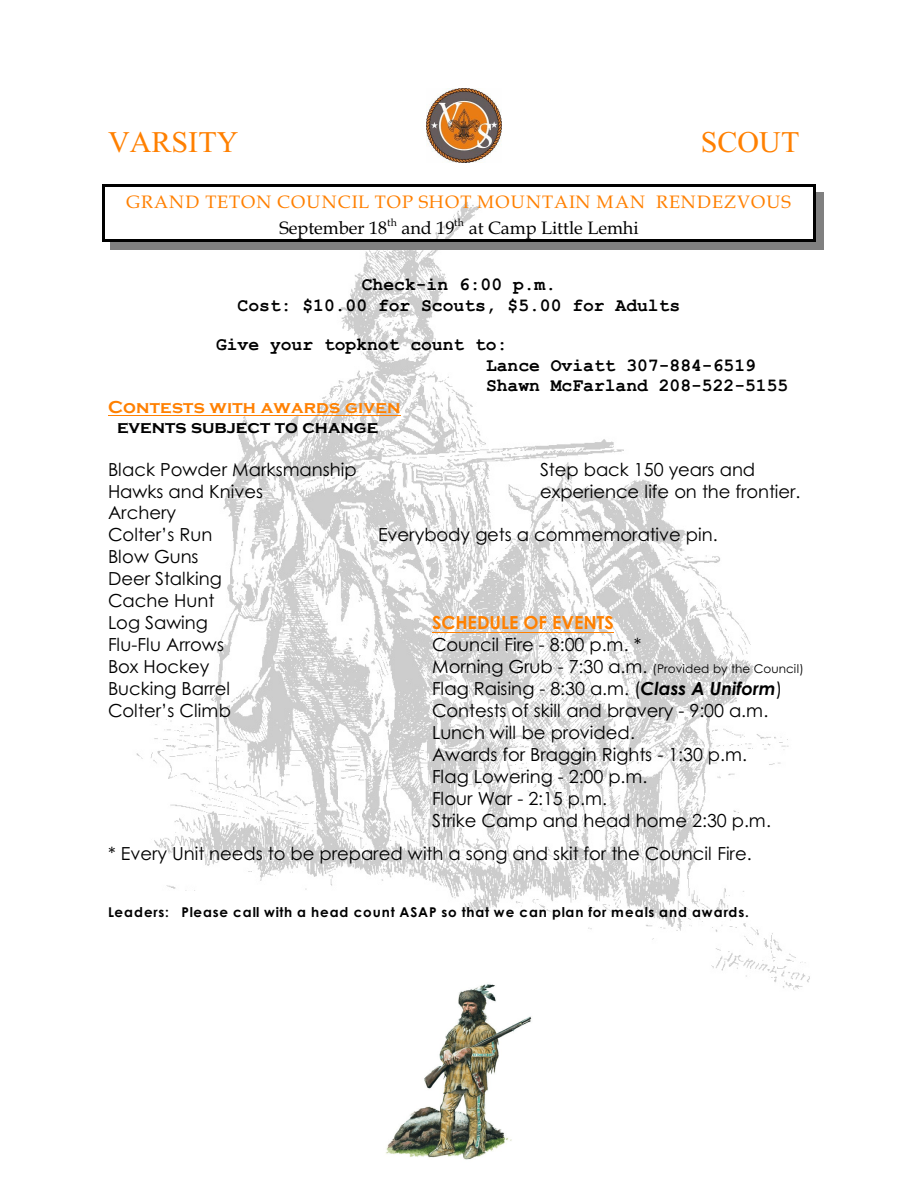
<style>
.page{position:relative;width:918px;height:1188px;background:#fff}
.page>*{position:absolute;margin:0;border:0;box-sizing:border-box;transform-origin:0 0}
.t1{font:30px "Times New Roman";letter-spacing:.005em;color:#ff8000}
.t2{font:18px/21.9px "Century Gothic";color:#000}
.t3{font:700 18px/20.5px "Courier New";color:#000;text-align:center}
.t4{font:18px "Book Antiqua";letter-spacing:.065em;color:#ff8000}
.t5{font:18px "Book Antiqua";color:#000}
.t6{font:700 18px "Copperplate Gothic";letter-spacing:.01em;color:#ff8000}
.t7{font:700 18px "Copperplate Gothic";color:#000}
.t8{font:700 18px "Century Gothic";color:#ff8000}
.t9{font:700 13.5px "Century Gothic";letter-spacing:.065em;color:#000}
.t10{font:12px "Century Gothic";letter-spacing:.005em;color:#000}
.t11{font:10.5px "Book Antiqua";color:#000}
.s1{font-size:18px}
.s2{font-weight:700;font-style:italic}
</style>
<div class="page">
<img style="left:136px;top:202px;width:674px;height:788px">
<hr style="left:102px;top:184px;width:3px;height:35px;background:#000">
<hr style="left:813px;top:184px;width:3px;height:35px;background:#000">
<hr style="left:102px;top:184px;width:714px;height:3px;background:#000">
<div style="left:816px;top:192px;width:8px;height:25px;background:#808080"></div>
<hr style="left:102px;top:214px;width:3px;height:28px;background:#000">
<hr style="left:813px;top:214px;width:3px;height:28px;background:#000">
<hr style="left:102px;top:239px;width:714px;height:3px;background:#000">
<div style="left:816px;top:217px;width:8px;height:32px;background:#808080"></div>
<div style="left:110px;top:242px;width:713px;height:8px;background:#808080"></div>
<img style="left:378px;top:978px;width:162px;height:182px">
<hr style="left:108px;top:415px;width:293px;height:1px;background:#ff8000">
<hr style="left:432px;top:632px;width:182px;height:1px;background:#ff8000">
<img style="left:427px;top:88px;width:75px;height:75px">
<h1 class="t1" style="left:108px;top:131px;width:132px">VARSITY</h1>
<h1 class="t1" style="left:701px;top:131px;width:100px">SCOUT</h1>
<p class="t4" style="left:126px;top:195px;width:666px">GRAND TETON COUNCIL TOP SHOT MOUNTAIN MAN RENDEZVOUS</p>
<p class="t5" style="left:280px;top:221px;width:361px">September 18 and 19 at Camp Little Lemhi</p>
<p class="t11" style="left:387px;top:219px;width:11px">th</p>
<p class="t11" style="left:454px;top:219px;width:11px">th</p>
<p class="t3" style="left:238px;top:276px;width:444px">Check-in 6:00 p.m.<br>Cost: $10.00 for Scouts, $5.00 for Adults</p>
<p class="t3" style="left:486px;top:336px;width:304px;text-align:left;text-indent:-270px">Give your topknot count to:<br>Lance Oviatt 307-884-6519<br>Shawn McFarland 208-522-5155</p>
<p class="t6" style="left:108px;top:396px;width:294px">Contests with awards given</p>
<p class="t7" style="left:117px;top:416px;width:263px">events subject to change</p>
<p class="t2" style="left:108px;top:460px;width:250px">Black Powder Marksmanship</p>
<p class="t2" style="left:540px;top:460px;width:217px">Step back 150 years and</p>
<p class="t2" style="left:108px;top:482px;width:157px">Hawks and Knives</p>
<p class="t2" style="left:540px;top:482px;width:262px">experience life on the frontier.</p>
<p class="t2" style="left:108px;top:504px;width:106px">Archery<br>Colter’s Run</p>
<p class="t2" style="left:378px;top:526px;width:341px">Everybody gets a commemorative pin.</p>
<p class="t2" style="left:108px;top:548px;width:115px">Blow Guns<br>Deer Stalking<br>Cache Hunt<br>Log Sawing</p>
<p class="t8" style="left:432px;top:616px;width:183px">SCHEDULE OF EVENTS</p>
<p class="t2" style="left:108px;top:635px;width:118px">Flu-Flu Arrows</p>
<p class="t2" style="left:432px;top:635px;width:211px">Council Fire - 8:00 p.m. *</p>
<p class="t2" style="left:108px;top:657px;width:103px">Box Hockey</p>
<p class="t10" style="left:432px;top:664px;width:373px"><span class="s1">Morning Grub - 7:30 a.m.</span> (Provided by the Council)</p>
<p class="t2" style="left:108px;top:679px;width:124px">Bucking Barrel</p>
<p class="t2" style="left:432px;top:679px;width:352px">Flag Raising - 8:30 a.m. (<span class="s2">Class A Uniform</span>)</p>
<p class="t2" style="left:108px;top:702px;width:125px">Colter’s Climb</p>
<p class="t2" style="left:432px;top:702px;width:341px">Contests of skill and bravery - 9:00 a.m.<br>Lunch will be provided.<br>Awards for Braggin Rights - 1:30 p.m.<br>Flag Lowering - 2:00 p.m.<br>Flour War - 2:15 p.m.<br>Strike Camp and head home 2:30 p.m.</p>
<p class="t2" style="left:108px;top:844px;width:645px">* Every Unit needs to be prepared with a song and skit for the Council Fire.</p>
<p class="t9" style="left:108px;top:907px;width:642px">Leaders: Please call with a head count ASAP so that we can plan for meals and awards.</p>
</div>
